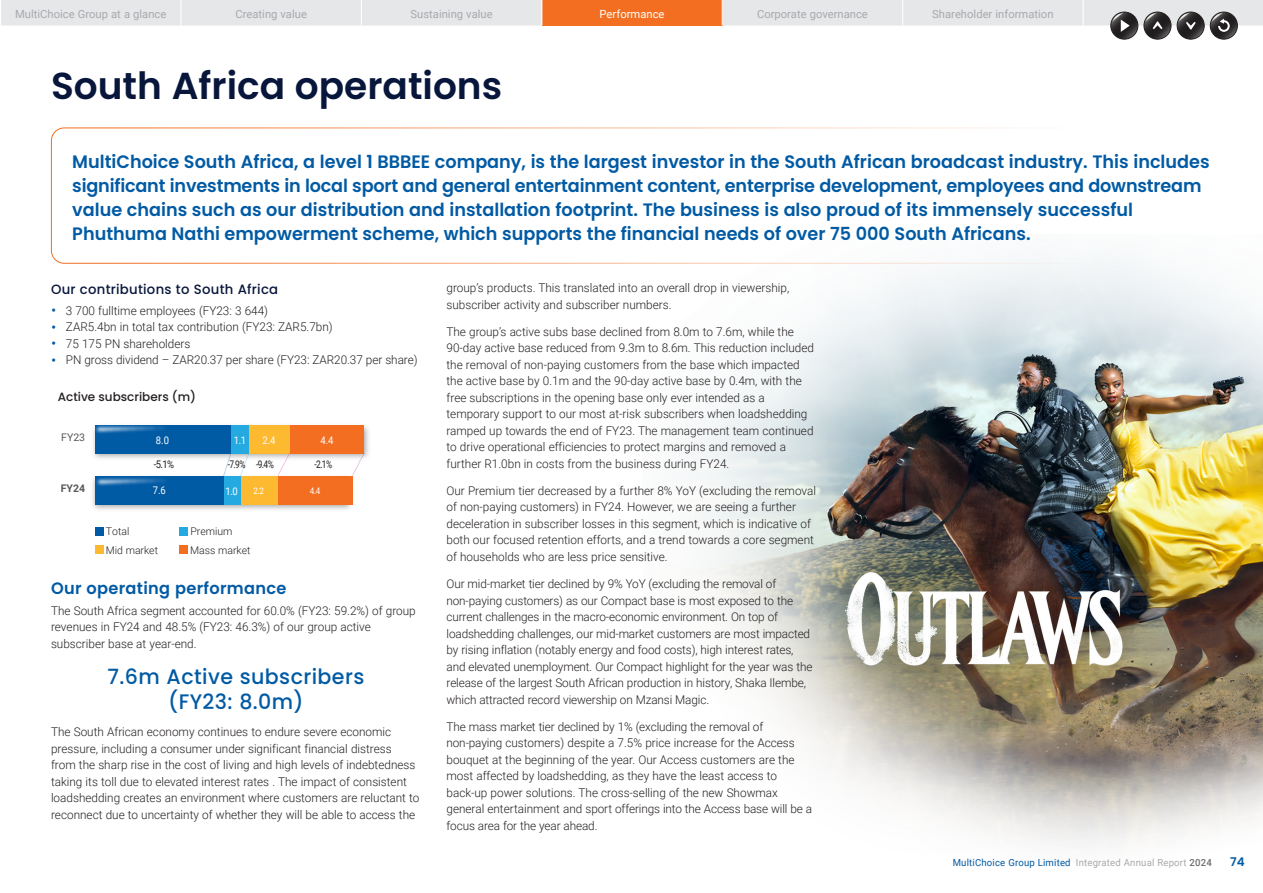
<style>
.page{position:relative;width:1263px;height:893px;background:#fff}
.page>*{position:absolute;margin:0;border:0;box-sizing:border-box;transform-origin:0 0}
._2024___Section_head{font:600 37.5px "Poppins";color:#08163c}
._2024___Level_3{font:500 21px/25.2px "Poppins";letter-spacing:.02em;color:#015aa4;text-align:center}
._2024___Lazy_Quote_Copy{font:600 18px/24px "Poppins";color:#015aa4}
._2024___Level_1{font:600 16.5px "Poppins";letter-spacing:.02em;color:#015aa4}
._2024___Level_3-2{font:500 13.5px "Poppins";letter-spacing:.02em;color:#08163c}
._2024___Body_copy{font:300 12px/16.5px "Roboto";color:#231f20}
.t1{font:500 12px "Poppins";color:#231f20}
.t2{font:600 12px "Poppins";color:#015aa4}
.t3{font:11.25px "Roboto";color:#a8a9ad}
.t4{font:11.25px "Roboto";color:#fff}
.t5{font:300 10.5px "Roboto";color:#231f20}
.t6{font:10.5px "Roboto";color:#fff;scale:.9 1}
.t7{font:10.5px "Roboto";color:#231f20;scale:.8 1}
.t8{font:10.5px "Roboto";color:#231f20;scale:.9 1}
.t9{font:10.5px "Roboto";color:#58595b}
.t10{font:700 10.5px "Roboto";color:#58595b}
.t11{font:9.75px "Roboto";letter-spacing:.02em;color:#015aa4}
.t12{font:9px "Roboto";color:#fff;scale:.9 1}
.s1{font-size:16.5px;color:#015aa4}
.s2{color:#a8a9ad}
.s3{font-weight:500;color:#6c6d70}
</style>
<div class="page">
<img style="left:688px;top:262px;width:575px;height:583px">
<div style="left:51px;top:128px;width:1087px;height:136px;border:1px solid #f36e21;border-radius:13px"></div>
<img style="left:219px;top:426px;width:150px;height:84px">
<div style="left:290px;top:425px;width:74px;height:29px;background:#f36e21"></div>
<div style="left:278px;top:476px;width:74px;height:28px;background:#f36e21"></div>
<div style="left:249px;top:425px;width:41px;height:29px;background:#fdb930"></div>
<div style="left:241px;top:476px;width:37px;height:28px;background:#fdb930"></div>
<div style="left:230px;top:425px;width:19px;height:29px;background:#24aae1"></div>
<div style="left:224px;top:476px;width:17px;height:28px;background:#24aae1"></div>
<div style="left:95px;top:425px;width:135px;height:29px;background:#015aa4"></div>
<div style="left:95px;top:476px;width:129px;height:28px;background:#015aa4"></div>
<svg style="left:223px;top:454px;width:8px;height:22px"></svg>
<svg style="left:240px;top:454px;width:9px;height:22px"></svg>
<svg style="left:278px;top:454px;width:11px;height:22px"></svg>
<svg style="left:352px;top:453px;width:12px;height:23px"></svg>
<img style="left:95px;top:545px;width:93px;height:9px">
<img style="left:92px;top:454px;width:127px;height:82px">
<img style="left:92px;top:425px;width:126px;height:60px">
<svg style="left:1111px;top:12px;width:27px;height:27px"></svg>
<div style="left:1110px;top:12px;width:28px;height:28px;border:1px solid #231f20;border-radius:50%"></div>
<svg style="left:1144px;top:12px;width:27px;height:27px"></svg>
<div style="left:1143px;top:12px;width:28px;height:28px;border:1px solid #231f20;border-radius:50%"></div>
<svg style="left:1177px;top:12px;width:27px;height:27px"></svg>
<div style="left:1177px;top:12px;width:27px;height:28px;border:1px solid #231f20;border-radius:50%"></div>
<svg style="left:1210px;top:12px;width:27px;height:27px"></svg>
<div style="left:1210px;top:12px;width:28px;height:28px;border:1px solid #231f20;border-radius:50%"></div>
<svg style="left:1px;top:0;width:1262px;height:32px"></svg>
<p class="t3" style="left:15px;top:6px;width:153px">MultiChoice Group at a glance</p>
<p class="t3" style="left:235px;top:6px;width:73px">Creating value</p>
<p class="t3" style="left:411px;top:6px;width:84px">Sustaining value</p>
<p class="t4" style="left:599px;top:6px;width:67px">Performance</p>
<p class="t3" style="left:757px;top:6px;width:112px">Corporate governance</p>
<p class="t3" style="left:932px;top:6px;width:123px">Shareholder information</p>
<p class="_2024___Section_head" style="left:51px;top:64px;width:453px">South Africa operations</p>
<p class="_2024___Lazy_Quote_Copy" style="left:72px;top:150px;width:1139px">MultiChoice South Africa, a level 1 BBBEE company, is the largest investor in the South African broadcast industry. This includes significant investments in local sport and general entertainment content, enterprise development, employees and downstream value chains such as our distribution and installation footprint. The business is also proud of its immensely successful Phuthuma Nathi empowerment scheme, which supports the financial needs of over 75 000 South Africans.</p>
<p class="_2024___Level_3-2" style="left:51px;top:281px;width:229px">Our contributions to South Africa</p>
<p class="_2024___Body_copy" style="left:51px;top:302px;width:219px"><span class="s1">•</span> 3 700 fulltime employees (FY23: 3 644)</p>
<p class="_2024___Body_copy" style="left:51px;top:318px;width:283px"><span class="s1">•</span> ZAR5.4bn in total tax contribution (FY23: ZAR5.7bn)</p>
<p class="_2024___Body_copy" style="left:51px;top:335px;width:141px"><span class="s1">•</span> 75 175 PN shareholders</p>
<p class="_2024___Body_copy" style="left:51px;top:351px;width:368px"><span class="s1">•</span> PN gross dividend – ZAR20.37 per share (FY23: ZAR20.37 per share)</p>
<p class="_2024___Body_copy" style="left:446px;top:279px;width:344px">group’s products. This translated into an overall drop in viewership, subscriber activity and subscriber numbers.</p>
<p class="_2024___Body_copy" style="left:446px;top:323px;width:369px">The group’s active subs base declined from 8.0m to 7.6m, while the 90-day active base reduced from 9.3m to 8.6m. This reduction included the removal of non-paying customers from the base which impacted the active base by 0.1m and the 90-day active base by 0.4m, with the free subscriptions in the opening base only ever intended as a temporary support to our most at-risk subscribers when loadshedding ramped up towards the end of FY23. The management team continued to drive operational efficiencies to protect margins and removed a further R1.0bn in costs from the business during FY24.</p>
<p class="_2024___Body_copy" style="left:446px;top:482px;width:371px">Our Premium tier decreased by a further 8% YoY (excluding the removal of non-paying customers) in FY24. However, we are seeing a further deceleration in subscriber losses in this segment, which is indicative of both our focused retention efforts, and a trend towards a core segment of households who are less price sensitive.</p>
<p class="_2024___Body_copy" style="left:446px;top:575px;width:367px">Our mid-market tier declined by 9% YoY (excluding the removal of non-paying customers) as our Compact base is most exposed to the current challenges in the macro-economic environment. On top of loadshedding challenges, our mid-market customers are most impacted by rising inflation (notably energy and food costs), high interest rates, and elevated unemployment. Our Compact highlight for the year was the release of the largest South African production in history, Shaka Ilembe, which attracted record viewership on Mzansi Magic.</p>
<p class="_2024___Body_copy" style="left:446px;top:718px;width:367px">The mass market tier declined by 1% (excluding the removal of non-paying customers) despite a 7.5% price increase for the Access bouquet at the beginning of the year. Our Access customers are the most affected by loadshedding, as they have the least access to back-up power solutions. The cross-selling of the new Showmax general entertainment and sport offerings into the Access base will be a focus area for the year ahead.</p>
<p class="t1" style="left:58px;top:389px;width:140px">Active subscribers (m)</p>
<p class="t9" style="left:61px;top:430px;width:25px">FY23</p>
<p class="t6" style="left:156px;top:433px;width:16px">8.0</p>
<p class="t6" style="left:234px;top:433px;width:15px">1.1</p>
<p class="t6" style="left:262px;top:433px;width:16px">2.4</p>
<p class="t6" style="left:320px;top:433px;width:16px">4.4</p>
<p class="t8" style="left:154px;top:457px;width:24px">-5.1%</p>
<p class="t7" style="left:228px;top:457px;width:59px">-7.9% -9.4%</p>
<p class="t7" style="left:314px;top:457px;width:24px">-2.1%</p>
<p class="t10" style="left:61px;top:481px;width:26px">FY24</p>
<p class="t6" style="left:153px;top:483px;width:16px">7.6</p>
<p class="t6" style="left:226px;top:484px;width:15px">1.0</p>
<p class="t12" style="left:253px;top:484px;width:13px">2.2</p>
<p class="t12" style="left:310px;top:484px;width:13px">4.4</p>
<p class="t5" style="left:106px;top:524px;width:25px">Total</p>
<p class="t5" style="left:190px;top:524px;width:44px">Premium</p>
<p class="t5" style="left:106px;top:543px;width:54px">Mid market</p>
<p class="t5" style="left:190px;top:543px;width:62px">Mass market</p>
<p class="_2024___Level_1" style="left:51px;top:579px;width:237px">Our operating performance</p>
<p class="_2024___Body_copy" style="left:51px;top:602px;width:366px">The South Africa segment accounted for 60.0% (FY23: 59.2%) of group revenues in FY24 and 48.5% (FY23: 46.3%) of our group active subscriber base at year-end.</p>
<p class="_2024___Level_3" style="left:108px;top:664px;width:258px">7.6m Active subscribers (FY23: 8.0m)</p>
<p class="_2024___Body_copy" style="left:51px;top:723px;width:370px">The South African economy continues to endure severe economic pressure, including a consumer under significant financial distress from the sharp rise in the cost of living and high levels of indebtedness taking its toll due to elevated interest rates . The impact of consistent loadshedding creates an environment where customers are reluctant to reconnect due to uncertainty of whether they will be able to access the</p>
<p class="t11" style="left:953px;top:855px;width:261px">MultiChoice Group Limited <span class="s2">Integrated Annual Report</span> <span class="s3">2024</span></p>
<p class="t2" style="left:1230px;top:855px;width:16px">74</p>
</div>
